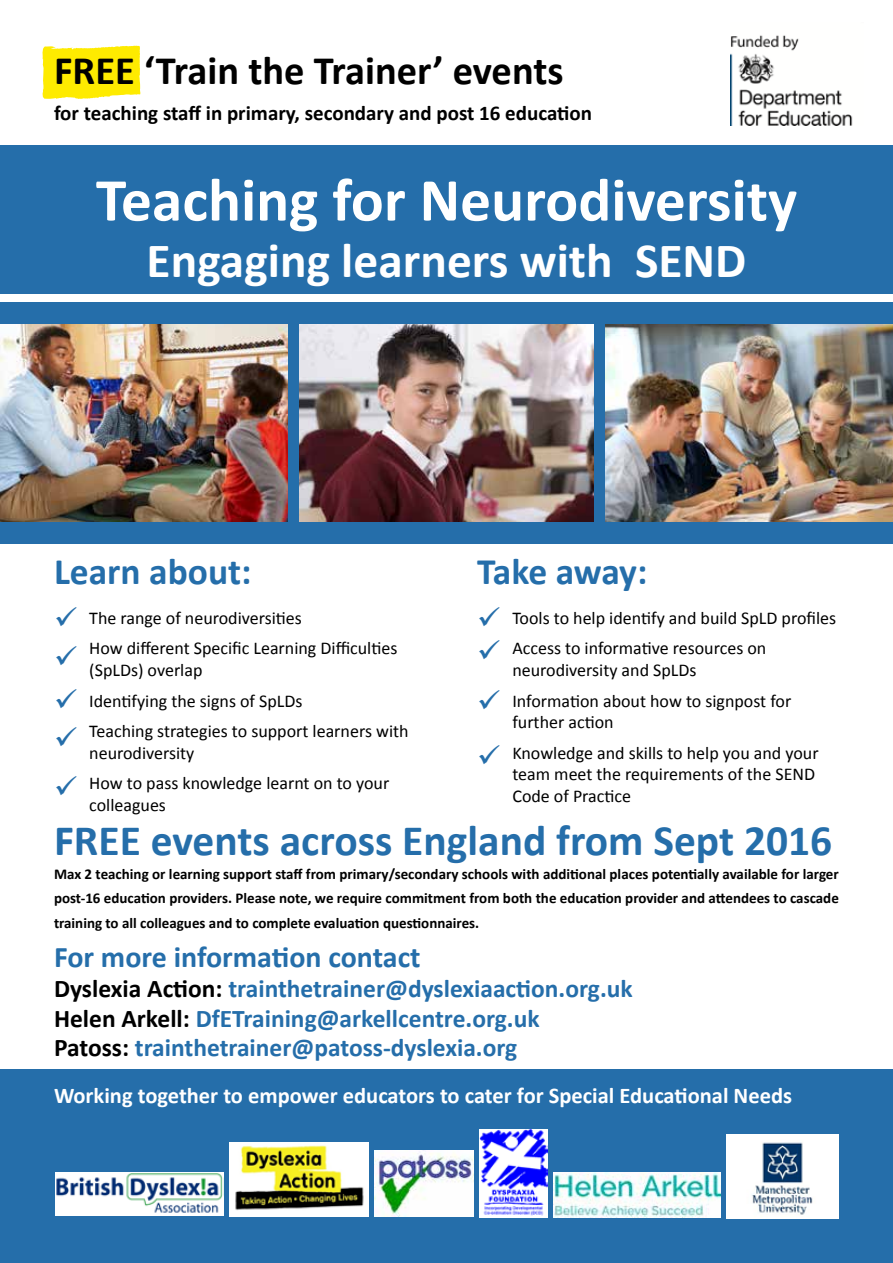
<style>
.page{position:relative;width:893px;height:1263px;background:#fff}
.page>*{position:absolute;margin:0;border:0;box-sizing:border-box;transform-origin:0 0}
.t1{font:700 61.5px "Calibri";color:#fff}
.t2{font:700 49.5px "Calibri";color:#fff}
.t3{font:700 43.5px "Calibri";color:#256eaa}
.t4{font:700 40.5px "Calibri";color:#000}
.t5{font:700 37.5px "Calibri";color:#256eaa}
.t6{font:700 30px "Calibri";color:#256eaa}
.t7{font:700 25.5px/30px "Calibri";color:#256eaa}
.t8{font:700 22.5px "Calibri";color:#fff}
.t9{font:700 21px "Calibri";color:#000}
.t10{font:18px/30.6px "Calibri";color:#000}
.t11{font:700 15px/24px "Calibri";color:#000;text-align:justify}
.s1{color:#000}
</style>
<div class="page">
<svg style="left:43px;top:46px;width:97px;height:53px;background:#feec11"></svg>
<div style="left:0;top:145px;width:893px;height:148px;background:#256eaa"></div>
<div style="left:0;top:1069px;width:893px;height:194px;background:#256eaa"></div>
<img style="left:731px;top:35px;width:122px;height:90px">
<img style="left:55px;top:1173px;width:168px;height:43px">
<img style="left:230px;top:1142px;width:138px;height:74px">
<img style="left:479px;top:1129px;width:69px;height:88px">
<img style="left:374px;top:1150px;width:99px;height:67px">
<img style="left:554px;top:1172px;width:166px;height:45px">
<img style="left:726px;top:1135px;width:113px;height:83px">
<img style="left:0;top:323px;width:288px;height:200px">
<img style="left:299px;top:323px;width:295px;height:200px">
<img style="left:605px;top:323px;width:288px;height:200px">
<div style="left:0;top:523px;width:893px;height:21px;background:#256eaa"></div>
<div style="left:0;top:302px;width:893px;height:21px;background:#256eaa"></div>
<div style="left:594px;top:313px;width:11px;height:216px;background:#256eaa"></div>
<div style="left:288px;top:313px;width:11px;height:217px;background:#256eaa"></div>
<h3 class="t4" style="left:54px;top:45px;width:511px">FREE ‘Train the Trainer’ events</h3>
<p class="t9" style="left:54px;top:100px;width:540px">for teaching staff in primary, secondary and post 16 education</p>
<h1 class="t1" style="left:96px;top:161px;width:703px">Teaching for Neurodiversity</h1>
<h2 class="t2" style="left:147px;top:229px;width:601px">Engaging learners with SEND</h2>
<h3 class="t5" style="left:54px;top:548px;width:199px">Learn about:</h3>
<h3 class="t5" style="left:477px;top:548px;width:172px">Take away:</h3>
<p class="t10" style="left:512px;top:602px;width:325px">Tools to help identify and build SpLD profiles<br>Access to informative resources on</p>
<p class="t10" style="left:512px;top:655px;width:280px">neurodiversity and SpLDs<br>Information about how to signpost for</p>
<p class="t10" style="left:512px;top:707px;width:308px">further action<br>Knowledge and skills to help you and your</p>
<p class="t10" style="left:512px;top:764px;width:304px;line-height:21.6px">team meet the requirements of the SEND<br>Code of Practice</p>
<h3 class="t3" style="left:54px;top:813px;width:780px">FREE events across England from Sept 2016</h3>
<p class="t11" style="left:54px;top:862px;width:786px">Max 2 teaching or learning support staff from primary/secondary schools with additional places potentially available for larger post-16 education providers. Please note, we require commitment from both the education provider and attendees to cascade training to all colleagues and to complete evaluation questionnaires.</p>
<h3 class="t6" style="left:54px;top:937px;width:368px">For more information contact</h3>
<h3 class="t7" style="left:54px;top:973px;width:580px"><span class="s1">Dyslexia Action:</span> trainthetrainer@dyslexiaaction.org.uk<br><span class="s1">Helen Arkell:</span> DfETraining@arkellcentre.org.uk<br><span class="s1">Patoss:</span> trainthetrainer@patoss-dyslexia.org</h3>
<p class="t10" style="left:89px;top:602px;width:310px">The range of neurodiversities<br>How different Specific Learning Difficulties</p>
<p class="t10" style="left:89px;top:655px;width:321px">(SpLDs) overlap<br>Identifying the signs of SpLDs<br>Teaching strategies to support learners with</p>
<p class="t10" style="left:89px;top:737px;width:301px">neurodiversity<br>How to pass knowledge learnt on to your</p>
<p class="t10" style="left:89px;top:790px;width:78px">colleagues</p>
<p class="t8" style="left:54px;top:1081px;width:740px">Working together to empower educators to cater for Special Educational Needs</p>
</div>
